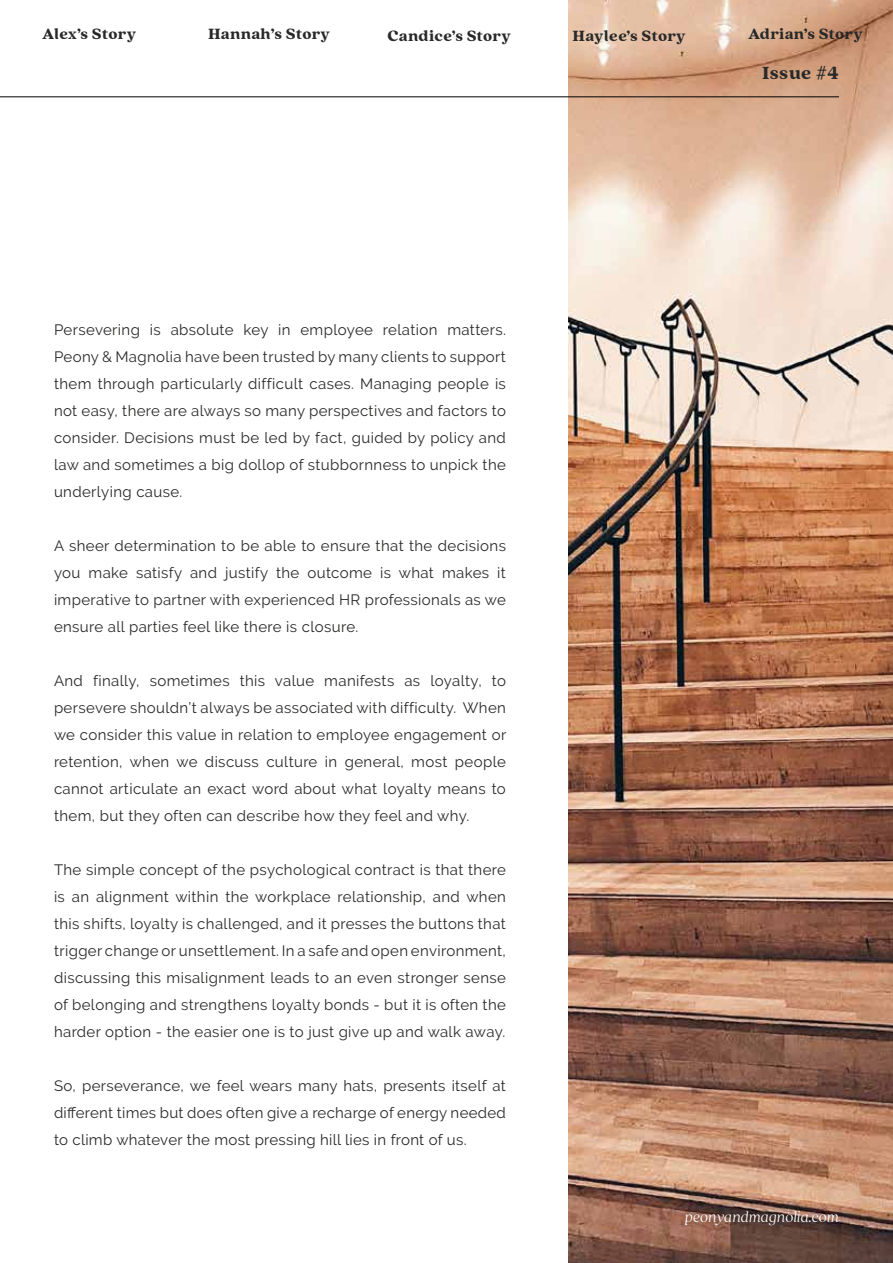
<style>
.page{position:relative;width:893px;height:1263px;background:#fff}
.page>*{position:absolute;margin:0;border:0;box-sizing:border-box;transform-origin:0 0}
.t1{font:900 19.5px "Quincy CF";letter-spacing:.02em;color:#292929}
.t2{font:900 16.5px "Quincy CF";letter-spacing:.01em;color:#292929}
.t3{font:italic 300 16.5px "Quincy CF";letter-spacing:.005em;color:#fff}
.t4{font:15px/27px "Raleway";letter-spacing:.025em;color:#292928;text-align:justify}
</style>
<div class="page">
<img style="left:569px;top:0;width:324px;height:1263px">
<hr style="left:0;top:97px;width:839px;height:1px;background:#000">
<p class="t2" style="left:42px;top:24px;width:96px">Alex’s Story</p>
<p class="t2" style="left:208px;top:24px;width:123px">Hannah’s Story</p>
<p class="t2" style="left:387px;top:25px;width:125px">Candice’s Story</p>
<p class="t2" style="left:573px;top:25px;width:115px">Haylee’s Story</p>
<p class="t2" style="left:748px;top:24px;width:116px">Adrian’s Story</p>
<p class="t4" style="left:54px;top:316px;width:453px">Persevering is absolute key in employee relation matters.<br>Peony &amp; Magnolia have been trusted by many clients to support them through particularly difficult cases. Managing people is not easy, there are always so many perspectives and factors to consider. Decisions must be led by fact, guided by policy and law and sometimes a big dollop of stubbornness to unpick the underlying cause.</p>
<p class="t4" style="left:54px;top:532px;width:453px">A sheer determination to be able to ensure that the decisions you make satisfy and justify the outcome is what makes it imperative to partner with experienced HR professionals as we ensure all parties feel like there is closure.</p>
<p class="t4" style="left:54px;top:667px;width:454px">And finally, sometimes this value manifests as loyalty, to persevere shouldn’t always be associated with difficulty. When we consider this value in relation to employee engagement or retention, when we discuss culture in general, most people cannot articulate an exact word about what loyalty means to them, but they often can describe how they feel and why.</p>
<p class="t4" style="left:54px;top:856px;width:453px">The simple concept of the psychological contract is that there is an alignment within the workplace relationship, and when this shifts, loyalty is challenged, and it presses the buttons that trigger change or unsettlement. In a safe and open environment, discussing this misalignment leads to an even stronger sense of belonging and strengthens loyalty bonds - but it is often the harder option - the easier one is to just give up and walk away.</p>
<p class="t4" style="left:54px;top:1072px;width:453px">So, perseverance, we feel wears many hats, presents itself at different times but does often give a recharge of energy needed to climb whatever the most pressing hill lies in front of us.</p>
<h1 class="t1" style="left:762px;top:61px;width:78px">Issue #4</h1>
<p class="t3" style="left:685px;top:1207px;width:156px">peonyandmagnolia.com</p>
</div>
